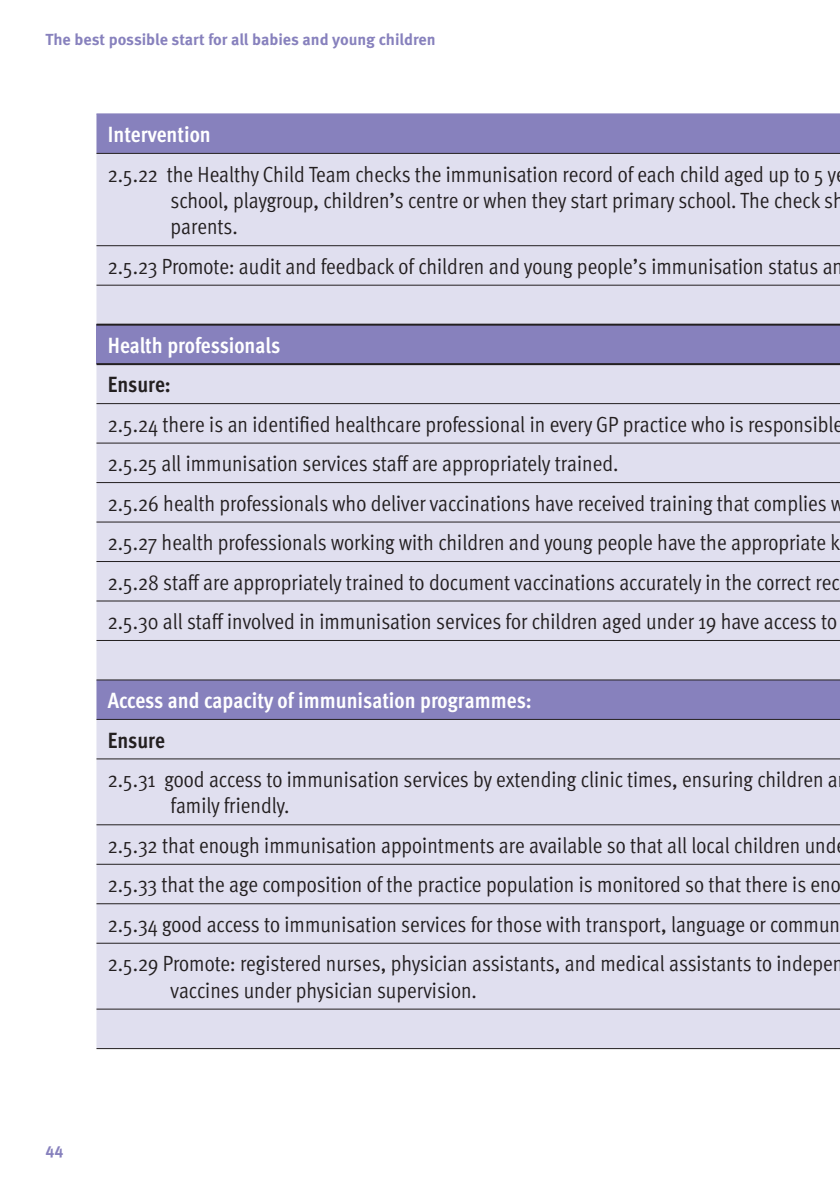
<style>
.page{position:relative;width:840px;height:1191px;background:#fff}
.page>*{position:absolute;margin:0;border:0;box-sizing:border-box;transform-origin:0 0}
.t1{font:22px/39.4px "Meta Cond OT";color:#231f20}
.t2{font:700 22px "Meta Cond OT";color:#fff}
.t3{font:700 22px "Meta Cond OT";letter-spacing:-.005em;color:#231f20}
.t4{font:700 16px "Meta Pro";letter-spacing:-.005em;color:#8781bd}
</style>
<div class="page">
<div style="left:96px;top:114px;width:743px;height:39px;background:#8781bd"></div>
<div style="left:96px;top:154px;width:743px;height:894px;background:#e0dfef"></div>
<div style="left:96px;top:325px;width:743px;height:39px;background:#8781bd"></div>
<hr style="left:96px;top:324px;width:743px;height:2px;background:#231f20">
<hr style="left:96px;top:363px;width:743px;height:2px;background:#231f20">
<hr style="left:96px;top:153px;width:743px;height:1px;background:#231f20">
<hr style="left:96px;top:245px;width:743px;height:1px;background:#231f20">
<hr style="left:96px;top:285px;width:743px;height:1px;background:#231f20">
<hr style="left:96px;top:403px;width:743px;height:1px;background:#231f20">
<hr style="left:96px;top:442px;width:743px;height:1px;background:#231f20">
<hr style="left:96px;top:482px;width:743px;height:1px;background:#231f20">
<hr style="left:96px;top:521px;width:743px;height:1px;background:#231f20">
<hr style="left:96px;top:561px;width:743px;height:1px;background:#231f20">
<hr style="left:96px;top:600px;width:743px;height:1px;background:#231f20">
<hr style="left:96px;top:640px;width:743px;height:1px;background:#231f20">
<hr style="left:96px;top:679px;width:743px;height:1px;background:#231f20">
<hr style="left:96px;top:719px;width:743px;height:1px;background:#231f20">
<hr style="left:96px;top:758px;width:743px;height:1px;background:#231f20">
<hr style="left:96px;top:824px;width:743px;height:1px;background:#231f20">
<hr style="left:96px;top:863px;width:743px;height:1px;background:#231f20">
<hr style="left:96px;top:903px;width:743px;height:1px;background:#231f20">
<hr style="left:96px;top:942px;width:743px;height:1px;background:#231f20">
<hr style="left:96px;top:1008px;width:743px;height:1px;background:#231f20">
<hr style="left:96px;top:1048px;width:743px;height:1px;background:#231f20">
<hr style="left:96px;top:113px;width:743px;height:1px;background:#8781bd">
<p class="t4" style="left:45px;top:29px;width:391px">The best possible start for all babies and young children</p>
<p class="t2" style="left:108px;top:120px;width:104px">Intervention</p>
<p class="t1" style="left:170px;top:161px;width:674px;line-height:26.4px;text-indent:-63px">2.5.22 the Healthy Child Team checks the immunisation record of each child aged up to 5 y school, playgroup, children’s centre or when they start primary school. The check sh parents.</p>
<p class="t1" style="left:108px;top:247px;width:736px">2.5.23 Promote: audit and feedback of children and young people’s immunisation status an</p>
<p class="t2" style="left:108px;top:331px;width:174px">Health professionals</p>
<p class="t3" style="left:108px;top:370px;width:64px">Ensure:</p>
<p class="t1" style="left:108px;top:405px;width:737px">2.5.24 there is an identified healthcare professional in every GP practice who is responsible 2.5.25 all immunisation services staff are appropriately trained.<br>2.5.26 health professionals who deliver vaccinations have received training that complies w 2.5.27 health professionals working with children and young people have the appropriate k 2.5.28 staff are appropriately trained to document vaccinations accurately in the correct rec 2.5.30 all staff involved in immunisation services for children aged under 19 have access to</p>
<p class="t2" style="left:108px;top:686px;width:425px">Access and capacity of immunisation programmes:</p>
<p class="t3" style="left:108px;top:725px;width:59px">Ensure</p>
<p class="t1" style="left:170px;top:766px;width:668px;line-height:26.4px;text-indent:-63px">2.5.31 good access to immunisation services by extending clinic times, ensuring children a family friendly.</p>
<p class="t1" style="left:108px;top:826px;width:736px">2.5.32 that enough immunisation appointments are available so that all local children und 2.5.33 that the age composition of the practice population is monitored so that there is eno 2.5.34 good access to immunisation services for those with transport, language or commun 2.5.29 Promote: registered nurses, physician assistants, and medical assistants to indepen</p>
<p class="t1" style="left:170px;top:971px;width:307px">vaccines under physician supervision.</p>
<p class="t4" style="left:45px;top:1141px;width:20px">44</p>
</div>
